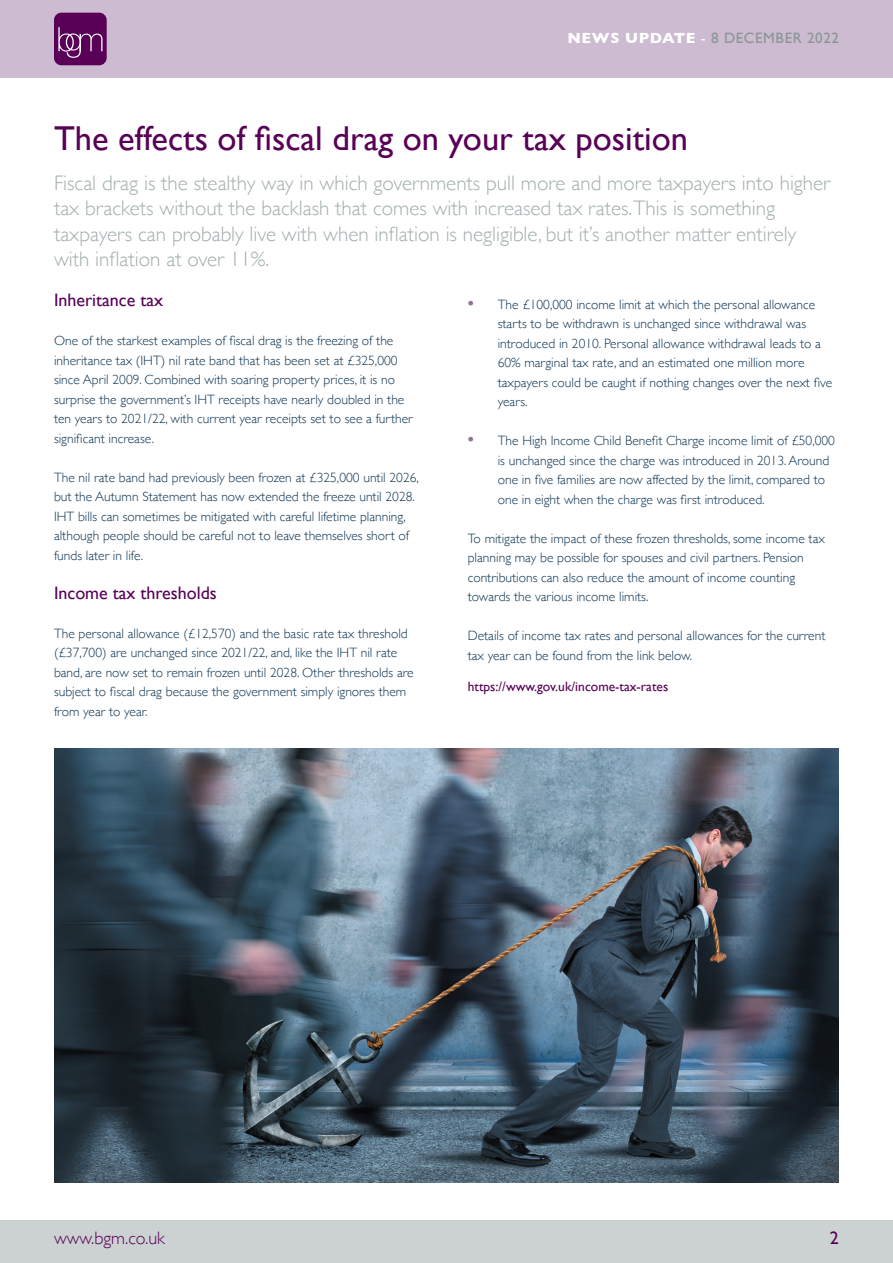
<style>
.page{position:relative;width:893px;height:1263px;background:#fff}
.page>*{position:absolute;margin:0;border:0;box-sizing:border-box;transform-origin:0 0}
.t1{font:34.5px "Gill Sans";color:#590157}
.t2{font:300 21px/25.5px "Gill Sans";color:#a4aeaf}
.t3{font:18px "Gill Sans";color:#590157}
.t4{font:300 18px "Gill Sans";color:#590157}
.t5{font:15px "Gill Sans";letter-spacing:.04em;color:#8a9595}
.t6{font:300 13.5px/19.5px "Gill Sans";color:#0d3553}
.t7{font:13.5px "Gill Sans";color:#590157}
.s1{font-weight:700;color:#fff}
.s2{color:#fff}
.s3{font-weight:800;font-size:15px;color:#97719c}
</style>
<div class="page">
<div style="left:0;top:1221px;width:893px;height:42px;background:#ccd2d2"></div>
<div style="left:0;top:0;width:893px;height:78px;background:#ccbbd1"></div>
<div style="left:54px;top:13px;width:53px;height:52px;background:#590157;border-radius:7px"></div>
<svg style="left:58px;top:27px;width:44px;height:31px"></svg>
<img style="left:54px;top:748px;width:785px;height:434px">
<p class="t5" style="left:567px;top:29px;width:273px"><span class="s1">NEWS UPDATE</span> <span class="s2">-</span> 8 DECEMBER 2022</p>
<h1 class="t1" style="left:54px;top:118px;width:636px">The effects of fiscal drag on your tax position</h1>
<p class="t2" style="left:54px;top:169px;width:778px">Fiscal drag is the stealthy way in which governments pull more and more taxpayers into higher tax brackets without the backlash that comes with increased tax rates.This is something taxpayers can probably live with when inflation is negligible, but it’s another matter entirely with inflation at over 11%.</p>
<h3 class="t3" style="left:54px;top:290px;width:111px">Inheritance tax</h3>
<p class="t6" style="left:54px;top:330px;width:360px">One of the starkest examples of fiscal drag is the freezing of the inheritance tax (IHT) nil rate band that has been set at £325,000 since April 2009. Combined with soaring property prices, it is no surprise the government’s IHT receipts have nearly doubled in the ten years to 2021/22, with current year receipts set to see a further significant increase.</p>
<p class="t6" style="left:54px;top:467px;width:366px">The nil rate band had previously been frozen at £325,000 until 2026, but the Autumn Statement has now extended the freeze until 2028.<br>IHT bills can sometimes be mitigated with careful lifetime planning, although people should be careful not to leave themselves short of funds later in life.</p>
<h3 class="t3" style="left:54px;top:582px;width:164px">Income tax thresholds</h3>
<p class="t6" style="left:54px;top:623px;width:361px">The personal allowance (£12,570) and the basic rate tax threshold (£37,700) are unchanged since 2021/22, and, like the IHT nil rate band, are now set to remain frozen until 2028. Other thresholds are subject to fiscal drag because the government simply ignores them from year to year.</p>
<p class="t6" style="left:498px;top:294px;width:336px;text-indent:-30px"><span class="s3">•</span> The £100,000 income limit at which the personal allowance starts to be withdrawn is unchanged since withdrawal was introduced in 2010. Personal allowance withdrawal leads to a 60% marginal tax rate, and an estimated one million more taxpayers could be caught if nothing changes over the next five years.</p>
<p class="t6" style="left:498px;top:430px;width:339px;text-indent:-30px"><span class="s3">•</span> The High Income Child Benefit Charge income limit of £50,000 is unchanged since the charge was introduced in 2013. Around one in five families are now affected by the limit, compared to one in eight when the charge was first introduced.</p>
<p class="t6" style="left:468px;top:528px;width:359px">To mitigate the impact of these frozen thresholds, some income tax planning may be possible for spouses and civil partners. Pension contributions can also reduce the amount of income counting towards the various income limits.</p>
<p class="t6" style="left:468px;top:625px;width:359px">Details of income tax rates and personal allowances for the current tax year can be found from the link below.</p>
<p class="t7" style="left:468px;top:679px;width:202px">https://www.gov.uk/income-tax-rates</p>
<h3 class="t4" style="left:54px;top:1224px;width:112px">www.bgm.co.uk</h3>
<h3 class="t3" style="left:830px;top:1228px;width:10px">2</h3>
</div>
